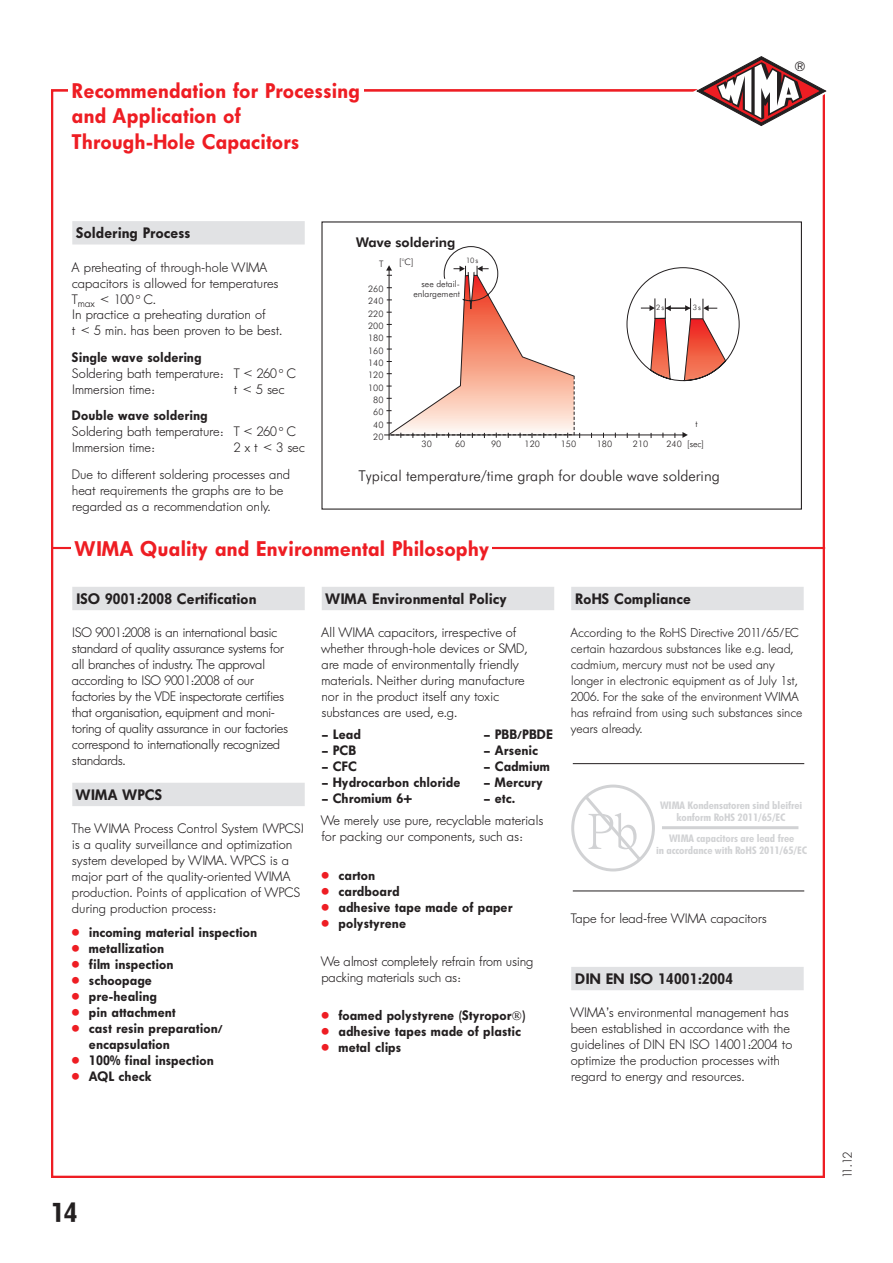
<style>
.page{position:relative;width:893px;height:1263px;background:#fff}
.page>*{position:absolute;margin:0;border:0;box-sizing:border-box;transform-origin:0 0}
.t1{font:27.15px "Fut Hea";color:#231f20}
.t2{font:21px/25.5px "Fut Hea";letter-spacing:.03em;color:#ee1d23}
.t3{font:15px "Fut Hea";letter-spacing:.03em;color:#231f20}
.t4{font:300 14.85px "Futura BT";color:#231f20}
.t5{font:13.5px/15.9px "Fut Lig";letter-spacing:.03em;color:#231f20}
.t6{font:13.5px/15.9px "Fut Hea";letter-spacing:.03em;color:#231f20}
.t7{font:13.5px/15.9px "Fut Lig";letter-spacing:.01em;color:#231f20}
.t8{font:800 13.5px "Futura BT";color:#231f20}
.t9{font:13.5px "Spe Pif";color:#231f20}
.t10{font:12.75px/15.9px "Fut Lig";letter-spacing:.03em;color:#231f20}
.t11{font:700 condensed 10.5px/12px "Futura BT";letter-spacing:-.005em;color:#d1d2d4;text-align:center;scale:1.13 1}
.t12{font:300 9px/12.3px "Futura BT";color:#231f20;text-align:center}
.t13{font:300 7.5px "Futura BT";letter-spacing:.145em;color:#231f20}
.s1{font-family:"Star Math"}
.s2{font-family:"Spe Pif";color:#ee1d23}
</style>
<div class="page">
<svg style="left:693px;top:56px;width:134px;height:73px"></svg>
<div style="left:72px;top:221px;width:233px;height:23px;background:#e1e2e4"></div>
<svg style="left:704px;top:271px;width:36px;height:106px"></svg>
<svg style="left:445px;top:246px;width:259px;height:189px"></svg>
<hr style="left:389px;top:268px;width:1px;height:172px;background:#231f20">
<hr style="left:384px;top:435px;width:301px;height:1px;background:#231f20">
<svg style="left:682px;top:432px;width:6px;height:6px"></svg>
<svg style="left:386px;top:265px;width:194px;height:173px"></svg>
<hr style="left:51px;top:547px;width:774px;height:2px;background:#ee1d23">
<div style="left:72px;top:526px;width:420px;height:51px;background:#fff"></div>
<div style="left:72px;top:587px;width:233px;height:23px;background:#e1e2e4"></div>
<div style="left:72px;top:783px;width:233px;height:23px;background:#e1e2e4"></div>
<div style="left:322px;top:587px;width:232px;height:23px;background:#e1e2e4"></div>
<div style="left:571px;top:587px;width:233px;height:23px;background:#e1e2e4"></div>
<div style="left:571px;top:967px;width:233px;height:23px;background:#e1e2e4"></div>
<hr style="left:573px;top:763px;width:231px;height:1px;background:#231f20">
<hr style="left:573px;top:890px;width:231px;height:1px;background:#231f20">
<svg style="left:571px;top:784px;width:228px;height:88px"></svg>
<h2 class="t2" style="left:72px;top:78px;width:289px">Recommendation for Processing and Application of<br>Through-Hole Capacitors</h2>
<p class="t3" style="left:77px;top:224px;width:115px">Soldering Process</p>
<p class="t5" style="left:72px;top:259px;width:211px">A preheating of through-hole WIMA capacitors is allowed for temperatures<br>T<sub>max</sub> <span class="s1">P</span> 100 ° C.<br>In practice a preheating duration of<br>t <span class="s1">P</span> 5 min. has been proven to be best.</p>
<p class="t6" style="left:72px;top:349px;width:131px">Single wave soldering</p>
<p class="t5" style="left:72px;top:365px;width:225px">Soldering bath temperature: T <span class="s1">P</span> 260 ° C<br>Immersion time:</p>
<p class="t5" style="left:234px;top:381px;width:52px">t <span class="s1">P</span> 5 sec</p>
<p class="t6" style="left:72px;top:408px;width:137px">Double wave soldering</p>
<p class="t5" style="left:72px;top:424px;width:225px">Soldering bath temperature: T <span class="s1">P</span> 260 ° C<br>Immersion time:</p>
<p class="t5" style="left:72px;top:434px;width:234px;line-height:26.5px;text-indent:162px">2 x t <span class="s1">P</span> 3 sec<br>Due to different soldering processes and</p>
<p class="t5" style="left:72px;top:482px;width:212px">heat requirements the graphs are to be regarded as a recommendation only.</p>
<p class="t8" style="left:356px;top:234px;width:101px">Wave soldering</p>
<p class="t12" style="left:379px;top:258px;width:6px">T</p>
<p class="t12" style="left:368px;top:283px;width:17px">260<br>240<br>220<br>200<br>180<br>160<br>140<br>120<br>100<br>80<br>60<br>40<br>20</p>
<p class="t12" style="left:399px;top:256px;width:16px">[°C]</p>
<p class="t13" style="left:466px;top:256px;width:14px">10s</p>
<p class="t12" style="left:413px;top:278px;width:48px;line-height:10.8px;text-align:right">see detail&shy;enlargement</p>
<p class="t13" style="left:656px;top:302px;width:10px">2s</p>
<p class="t13" style="left:693px;top:303px;width:10px">3s</p>
<p class="t12" style="left:695px;top:417px;width:4px">t</p>
<p class="t12" style="left:421px;top:438px;width:12px">30</p>
<p class="t12" style="left:455px;top:438px;width:12px">60</p>
<p class="t12" style="left:491px;top:438px;width:12px">90</p>
<p class="t12" style="left:525px;top:438px;width:17px">120</p>
<p class="t12" style="left:561px;top:438px;width:17px">150</p>
<p class="t12" style="left:597px;top:438px;width:17px">180</p>
<p class="t12" style="left:633px;top:438px;width:17px">210</p>
<p class="t12" style="left:666px;top:438px;width:39px">240 [sec]</p>
<p class="t4" style="left:359px;top:467px;width:363px">Typical temperature/time graph for double wave soldering</p>
<p class="t9" style="left:795px;top:58px;width:11px">D</p>
<h2 class="t2" style="left:76px;top:536px;width:415px">WIMA Quality and Environmental Philosophy</h2>
<p class="t3" style="left:77px;top:590px;width:181px">ISO 9001:2008 Certification</p>
<p class="t7" style="left:72px;top:624px;width:217px">ISO 9001:2008 is an international basic standard of quality assurance systems for all branches of industry. The approval according to ISO 9001:2008 of our factories by the VDE inspectorate certifies that organisation, equipment and moni&shy;toring of quality assurance in our factories correspond to internationally recognized standards.</p>
<p class="t3" style="left:77px;top:786px;width:87px">WIMA WPCS</p>
<p class="t5" style="left:72px;top:820px;width:233px">The WIMA Process Control System (WPCS) is a quality surveillance and optimization system developed by WIMA. WPCS is a major part of the quality-oriented WIMA production. Points of application of WPCS during production process:</p>
<p class="t6" style="left:72px;top:925px;width:186px"><span class="s2">”</span> incoming material inspection</p>
<p class="t6" style="left:72px;top:941px;width:93px"><span class="s2">”</span> metallization</p>
<p class="t6" style="left:72px;top:957px;width:103px"><span class="s2">”</span> film inspection</p>
<p class="t6" style="left:72px;top:973px;width:81px"><span class="s2">”</span> schoopage</p>
<p class="t6" style="left:72px;top:988px;width:86px"><span class="s2">”</span> pre-healing</p>
<p class="t6" style="left:72px;top:1004px;width:105px"><span class="s2">”</span> pin attachment</p>
<p class="t6" style="left:72px;top:1020px;width:152px"><span class="s2">”</span> cast resin preparation/</p>
<p class="t6" style="left:89px;top:1036px;width:82px">encapsulation</p>
<p class="t6" style="left:72px;top:1052px;width:143px"><span class="s2">”</span> 100% final inspection</p>
<p class="t6" style="left:72px;top:1068px;width:81px"><span class="s2">”</span> AQL check</p>
<p class="t3" style="left:326px;top:590px;width:182px">WIMA Environmental Policy</p>
<p class="t5" style="left:322px;top:624px;width:207px">All WIMA capacitors, irrespective of whether through-hole devices or SMD, are made of environmentally friendly materials. Neither during manufacture nor in the product itself any toxic substances are used, e.g.</p>
<p class="t6" style="left:322px;top:727px;width:41px">– Lead</p>
<p class="t6" style="left:484px;top:727px;width:71px">– PBB/PBDE</p>
<p class="t6" style="left:322px;top:743px;width:36px">– PCB</p>
<p class="t6" style="left:484px;top:743px;width:56px">– Arsenic</p>
<p class="t6" style="left:322px;top:759px;width:37px">– CFC</p>
<p class="t6" style="left:484px;top:759px;width:68px">– Cadmium</p>
<p class="t6" style="left:322px;top:774px;width:140px">– Hydrocarbon chloride</p>
<p class="t6" style="left:484px;top:774px;width:61px">– Mercury</p>
<p class="t6" style="left:322px;top:790px;width:92px">– Chromium 6+</p>
<p class="t6" style="left:484px;top:790px;width:33px">– etc.</p>
<p class="t5" style="left:322px;top:813px;width:223px">We merely use pure, recyclable materials for packing our components, such as:</p>
<p class="t6" style="left:322px;top:867px;width:192px"><span class="s2">”</span> carton<br><span class="s2">”</span> cardboard<br><span class="s2">”</span> adhesive tape made of paper <span class="s2">”</span> polystyrene</p>
<p class="t5" style="left:322px;top:953px;width:213px">We almost completely refrain from using packing materials such as:</p>
<p class="t6" style="left:322px;top:1007px;width:205px"><span class="s2">”</span> foamed polystyrene (Styropor®) <span class="s2">”</span> adhesive tapes made of plastic <span class="s2">”</span> metal clips</p>
<p class="t3" style="left:575px;top:590px;width:117px">RoHS Compliance</p>
<p class="t10" style="left:571px;top:625px;width:232px">According to the RoHS Directive 2011/65/EC certain hazardous substances like e.g. lead, cadmium, mercury must not be used any longer in electronic equipment as of July 1st, 2006. For the sake of the environment WIMA has refraind from using such substances since years already.</p>
<p class="t11" style="left:660px;top:799px;width:127px">WIMA Kondensatoren sind bleifrei konform RoHS 2011/65/EC</p>
<p class="t11" style="left:656px;top:832px;width:135px">WIMA capacitors are lead free<br>in accordance with RoHS 2011/65/EC</p>
<p class="t5" style="left:571px;top:910px;width:197px">Tape for lead-free WIMA capacitors</p>
<p class="t3" style="left:575px;top:970px;width:159px">DIN EN ISO 14001:2004</p>
<p class="t5" style="left:571px;top:1004px;width:223px">WIMA’s environmental management has been established in accordance with the guidelines of DIN EN ISO 14001:2004 to optimize the production processes with regard to energy and resources.</p>
<h1 class="t1" style="left:51px;top:1197px;width:28px">14</h1>
<p class="t10" style="left:839px;top:1178px;width:27px;rotate:-90deg">11.12</p>
</div>
